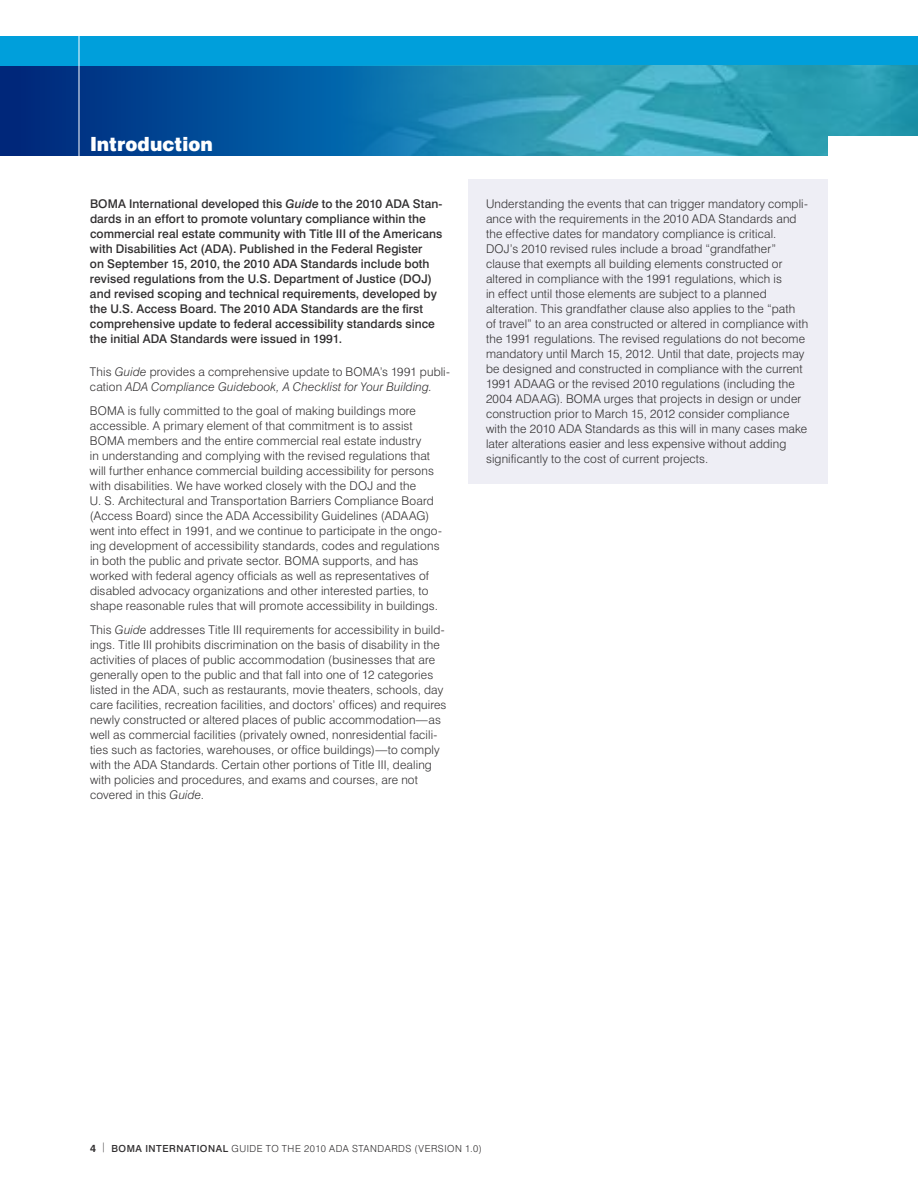
<style>
.page{position:relative;width:918px;height:1188px;background:#fff}
.page>*{position:absolute;margin:0;border:0;box-sizing:border-box;transform-origin:0 0}
.t1{font:18px "Swiss 721 BT Black No 2";letter-spacing:.005em;color:#fff}
.t2{font:300 12px/15px "Swiss 721 BT";letter-spacing:.01em;color:#312f30}
.t3{font:500 12px/15px "Swiss 721 BT";letter-spacing:.005em;color:#312f30}
.t4{font:300 9.75px "Swiss 721 BT";letter-spacing:.055em;color:#312f30}
.s1{font-style:italic}
.s2{font-style:italic;font-stretch:condensed}
.s3{font-weight:700;font-size:10.5px}
.s4{font-weight:500}
</style>
<div class="page">
<div style="left:468px;top:179px;width:360px;height:305px;background:#eeeef5"></div>
<div style="left:0;top:37px;width:918px;height:119px;background:#009fdb"></div>
<svg style="left:0;top:66px;width:330px;height:90px;background:#004391"></svg>
<img style="left:330px;top:66px;width:588px;height:90px">
<div style="left:828px;top:136px;width:90px;height:962px;background:#fff"></div>
<hr style="left:79px;top:0;width:1px;height:156px;background:#fff">
<h1 class="t1" style="left:90px;top:132px;width:124px">Introduction</h1>
<p class="t3" style="left:90px;top:196px;width:354px">BOMA International developed this <span class="s1">Guide</span> to the 2010 ADA Stan&shy;dards in an effort to promote voluntary compliance within the commercial real estate community with Title III of the Americans with Disabilities Act (ADA). Published in the Federal Register<br>on September 15, 2010, the 2010 ADA Standards include both revised regulations from the U.S. Department of Justice (DOJ) and revised scoping and technical requirements, developed by the U.S. Access Board. The 2010 ADA Standards are the first comprehensive update to federal accessibility standards since the initial ADA Standards were issued in 1991.</p>
<p class="t2" style="left:90px;top:364px;width:361px">This <span class="s1">Guide</span> provides a comprehensive update to BOMA’s 1991 publi&shy;cation <span class="s1">ADA Compliance Guidebook, A Checklist for Your Building</span><span class="s2">.</span></p>
<p class="t2" style="left:90px;top:403px;width:353px">BOMA is fully committed to the goal of making buildings more accessible. A primary element of that commitment is to assist BOMA members and the entire commercial real estate industry<br>in understanding and complying with the revised regulations that will further enhance commercial building accessibility for persons with disabilities. We have worked closely with the DOJ and the<br>U. S. Architectural and Transportation Barriers Compliance Board (Access Board) since the ADA Accessibility Guidelines (ADAAG) went into effect in 1991, and we continue to participate in the ongo&shy;ing development of accessibility standards, codes and regulations in both the public and private sector. BOMA supports, and has worked with federal agency officials as well as representatives of disabled advocacy organizations and other interested parties, to shape reasonable rules that will promote accessibility in buildings.</p>
<p class="t2" style="left:90px;top:622px;width:358px">This <span class="s1">Guide</span> addresses Title III requirements for accessibility in build&shy;ings. Title III prohibits discrimination on the basis of disability in the activities of places of public accommodation (businesses that are generally open to the public and that fall into one of 12 categories listed in the ADA, such as restaurants, movie theaters, schools, day care facilities, recreation facilities, and doctors’ offices) and requires newly constructed or altered places of public accommodation—as well as commercial facilities (privately owned, nonresidential facili&shy;ties such as factories, warehouses, or office buildings)—to comply with the ADA Standards. Certain other portions of Title III , dealing with policies and procedures, and exams and courses, are not covered in this <span class="s1">Guide</span>.</p>
<p class="t2" style="left:486px;top:196px;width:324px">Understanding the events that can trigger mandatory compli&shy;ance with the requirements in the 2010 ADA Standards and the effective dates for mandatory compliance is critical.<br>DOJ’s 2010 revised rules include a broad “grandfather” clause that exempts all building elements constructed or altered in compliance with the 1991 regulations, which is<br>in effect until those elements are subject to a planned alteration. This grandfather clause also applies to the “path<br>of travel” to an area constructed or altered in compliance with the 1991 regulations. The revised regulations do not become mandatory until March 15, 2012. U ntil that date, projects may be designed and constructed in compliance with the current 1991 ADAAG or the revised 2010 regulations (including the 2004 ADAAG). BOMA urges that projects in design or under construction prior to March 15, 2012 consider compliance with the 2010 ADA Standards as this will in many cases make later alterations easier and less expensive without adding significantly to the cost of current projects.</p>
<p class="t4" style="left:90px;top:1143px;width:393px"><span class="s3">4</span> | <span class="s4">BOMA International</span> Guide to the 2010 ADA Standards (version 1.0)</p>
</div>
